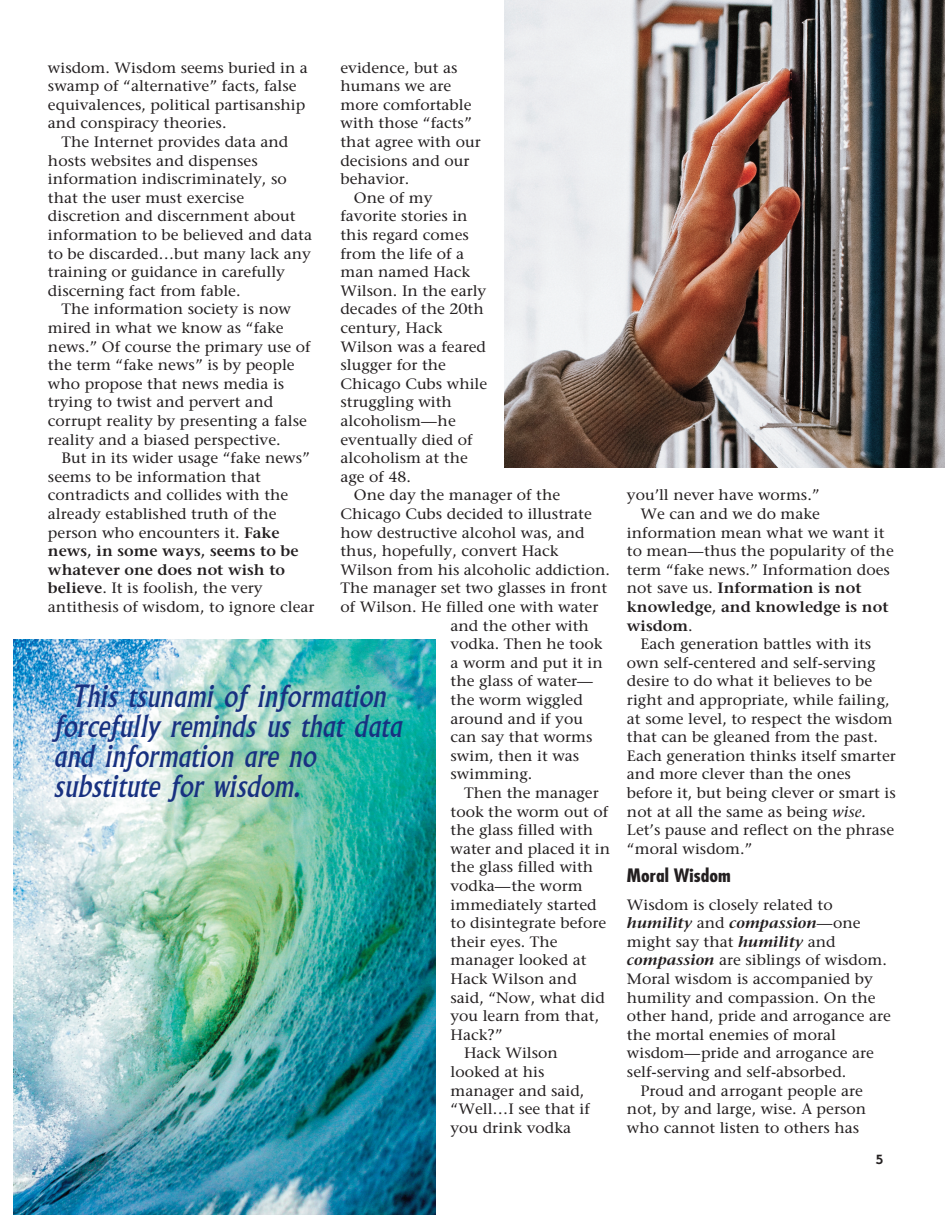
<style>
.page{position:relative;width:945px;height:1215px;background:#fff}
.page>*{position:absolute;margin:0;border:0;box-sizing:border-box;transform-origin:0 0}
.t1{font:italic 30px/30px "Albertus";color:#183181;scale:1.05 1}
.t2{font:700 condensed 18px "Futura";color:#231f20;scale:1.1 1}
.t3{font:15px/18.6px "Stone Serif";color:#231f20;scale:1.05 1}
.t4{font:600 15px "Stone Serif";color:#231f20;scale:1.05 1}
.t5{font:italic 600 15px "Stone Serif";color:#231f20;scale:1.05 1}
.t6{font:600 13.5px "Itc Kabel";color:#231f20}
.s1{font-weight:600}
.s2{font-weight:400}
.s3{font-style:italic}
.s4{font-weight:400;font-style:normal}
.s5{font-weight:600;font-style:italic}
</style>
<div class="page">
<img style="left:505px;top:0;width:440px;height:468px">
<img style="left:14px;top:640px;width:422px;height:575px">
<p class="t3" style="left:48px;top:58px;width:249px">wisdom. Wisdom seems buried in a swamp of “alternative” facts, false equivalences, political partisanship and conspiracy theories.</p>
<p class="t3" style="left:48px;top:132px;width:253px;text-indent:13px">The Internet provides data and hosts websites and dispenses information indiscriminately, so that the user must exercise discretion and discernment about information to be believed and data to be discarded…but many lack any training or guidance in carefully discerning fact from fable.</p>
<p class="t3" style="left:48px;top:300px;width:252px;text-indent:13px">The information society is now mired in what we know as “fake news.” Of course the primary use of the term “fake news” is by people who propose that news media is trying to twist and pervert and corrupt reality by presenting a false reality and a biased perspective.</p>
<p class="t3" style="left:48px;top:449px;width:255px;text-indent:13px">But in its wider usage “fake news” seems to be information that contradicts and collides with the already established truth of the person who encounters it. <span class="s1">Fake news, in some ways, seems to be whatever one does not wish to believe</span>. It is foolish, the very antithesis of wisdom, to ignore clear</p>
<p class="t3" style="left:340px;top:58px;width:113px">evidence, but as</p>
<p class="t3" style="left:340px;top:77px;width:107px">humans we are</p>
<p class="t3" style="left:340px;top:95px;width:126px">more comfortable</p>
<p class="t3" style="left:340px;top:114px;width:127px">with those “facts”</p>
<p class="t3" style="left:340px;top:132px;width:135px">that agree with our</p>
<p class="t3" style="left:340px;top:151px;width:125px">decisions and our</p>
<p class="t3" style="left:340px;top:170px;width:67px">behavior.</p>
<p class="t3" style="left:354px;top:188px;width:76px">One of my</p>
<p class="t3" style="left:340px;top:207px;width:123px">favorite stories in</p>
<p class="t3" style="left:340px;top:225px;width:124px">this regard comes</p>
<p class="t3" style="left:340px;top:244px;width:119px">from the life of a</p>
<p class="t3" style="left:340px;top:263px;width:125px">man named Hack</p>
<p class="t3" style="left:340px;top:281px;width:140px">Wilson. In the early</p>
<p class="t3" style="left:340px;top:300px;width:138px">decades of the 20th</p>
<p class="t3" style="left:340px;top:318px;width:99px">century, Hack</p>
<p class="t3" style="left:340px;top:337px;width:140px">Wilson was a feared</p>
<p class="t3" style="left:340px;top:356px;width:102px">slugger for the</p>
<p class="t3" style="left:340px;top:374px;width:141px">Chicago Cubs while</p>
<p class="t3" style="left:340px;top:393px;width:108px">struggling with</p>
<p class="t3" style="left:340px;top:411px;width:111px">alcoholism—he</p>
<p class="t3" style="left:340px;top:430px;width:127px">eventually died of</p>
<p class="t3" style="left:340px;top:449px;width:123px">alcoholism at the</p>
<p class="t3" style="left:340px;top:467px;width:69px">age of 48.</p>
<p class="t3" style="left:354px;top:486px;width:198px">One day the manager of the</p>
<p class="t3" style="left:340px;top:504px;width:241px">Chicago Cubs decided to illustrate</p>
<p class="t3" style="left:340px;top:523px;width:234px">how destructive alcohol was, and</p>
<p class="t3" style="left:340px;top:542px;width:209px">thus, hopefully, convert Hack</p>
<p class="t3" style="left:340px;top:560px;width:258px">Wilson from his alcoholic addiction.</p>
<p class="t3" style="left:340px;top:579px;width:256px">The manager set two glasses in front</p>
<p class="t3" style="left:340px;top:597px;width:247px">of Wilson. He filled one with water</p>
<p class="t3" style="left:451px;top:616px;width:133px">and the other with</p>
<p class="t3" style="left:451px;top:635px;width:146px">vodka. Then he took</p>
<p class="t3" style="left:451px;top:653px;width:147px">a worm and put it in</p>
<p class="t3" style="left:451px;top:672px;width:137px">the glass of water—</p>
<p class="t3" style="left:451px;top:690px;width:128px">the worm wiggled</p>
<p class="t3" style="left:451px;top:709px;width:128px">around and if you</p>
<p class="t3" style="left:451px;top:728px;width:137px">can say that worms</p>
<p class="t3" style="left:451px;top:746px;width:124px">swim, then it was</p>
<p class="t3" style="left:451px;top:765px;width:79px">swimming.</p>
<p class="t3" style="left:464px;top:783px;width:130px">Then the manager</p>
<p class="t3" style="left:451px;top:802px;width:152px">took the worm out of</p>
<p class="t3" style="left:451px;top:821px;width:137px">the glass filled with</p>
<p class="t3" style="left:451px;top:839px;width:153px">water and placed it in</p>
<p class="t3" style="left:451px;top:858px;width:137px">the glass filled with</p>
<p class="t3" style="left:451px;top:876px;width:127px">vodka—the worm</p>
<p class="t3" style="left:451px;top:895px;width:141px">immediately started</p>
<p class="t3" style="left:451px;top:914px;width:150px">to disintegrate before</p>
<p class="t3" style="left:451px;top:932px;width:103px">their eyes. The</p>
<p class="t3" style="left:451px;top:951px;width:131px">manager looked at</p>
<p class="t3" style="left:451px;top:969px;width:122px">Hack Wilson and</p>
<p class="t3" style="left:451px;top:988px;width:148px">said, “Now, what did</p>
<p class="t3" style="left:451px;top:1007px;width:143px">you learn from that,</p>
<p class="t3" style="left:451px;top:1025px;width:51px">Hack?”</p>
<p class="t3" style="left:464px;top:1044px;width:91px">Hack Wilson</p>
<p class="t3" style="left:451px;top:1062px;width:91px">looked at his</p>
<p class="t3" style="left:451px;top:1081px;width:129px">manager and said,</p>
<p class="t3" style="left:451px;top:1100px;width:134px">“Well…I see that if</p>
<p class="t3" style="left:451px;top:1118px;width:116px">you drink vodka</p>
<h1 class="t1" style="left:54px;top:682px;width:333px;text-indent:18px">This tsunami of information forcefully reminds us that data and information are no substitute for wisdom.</h1>
<p class="t3" style="left:627px;top:486px;width:185px">you’ll never have worms.”</p>
<p class="t3" style="left:640px;top:504px;width:172px">We can and we do make</p>
<p class="t3" style="left:627px;top:523px;width:247px">information mean what we want it</p>
<p class="t3" style="left:627px;top:542px;width:256px">to mean—thus the popularity of the</p>
<p class="t3" style="left:627px;top:560px;width:252px">term “fake news.” Information does</p>
<p class="t4" style="left:627px;top:579px;width:225px"><span class="s2">not save us.</span> Information is not</p>
<p class="t4" style="left:627px;top:598px;width:251px">knowledge, and knowledge is not</p>
<p class="t4" style="left:627px;top:616px;width:64px">wisdom<span class="s2">.</span></p>
<p class="t3" style="left:640px;top:635px;width:221px">Each generation battles with its</p>
<p class="t3" style="left:627px;top:653px;width:238px">own self-centered and self-serving</p>
<p class="t3" style="left:627px;top:672px;width:235px">desire to do what it believes to be</p>
<p class="t3" style="left:627px;top:690px;width:252px">right and appropriate, while failing,</p>
<p class="t3" style="left:627px;top:709px;width:255px">at some level, to respect the wisdom</p>
<p class="t3" style="left:627px;top:728px;width:241px">that can be gleaned from the past.</p>
<p class="t3" style="left:627px;top:746px;width:258px">Each generation thinks itself smarter</p>
<p class="t3" style="left:627px;top:765px;width:215px">and more clever than the ones</p>
<p class="t3" style="left:627px;top:783px;width:258px">before it, but being clever or smart is</p>
<p class="t3" style="left:627px;top:802px;width:229px">not at all the same as being <span class="s3">wise.</span></p>
<p class="t3" style="left:627px;top:821px;width:256px">Let’s pause and reflect on the phrase</p>
<p class="t3" style="left:627px;top:839px;width:121px">“moral wisdom.”</p>
<p class="t2" style="left:627px;top:864px;width:96px">Moral Wisdom</p>
<p class="t3" style="left:627px;top:895px;width:197px">Wisdom is closely related to</p>
<p class="t5" style="left:627px;top:914px;width:224px">humility <span class="s4">and</span> compassion<span class="s4">—one</span></p>
<p class="t3" style="left:627px;top:932px;width:200px">might say that <span class="s5">humility</span> and</p>
<p class="t3" style="left:627px;top:951px;width:249px"><span class="s5">compassion</span> are siblings of wisdom.</p>
<p class="t3" style="left:627px;top:969px;width:236px">Moral wisdom is accompanied by</p>
<p class="t3" style="left:627px;top:988px;width:238px">humility and compassion. On the</p>
<p class="t3" style="left:627px;top:1007px;width:253px">other hand, pride and arrogance are</p>
<p class="t3" style="left:627px;top:1025px;width:201px">the mortal enemies of moral</p>
<p class="t3" style="left:627px;top:1044px;width:237px">wisdom—pride and arrogance are</p>
<p class="t3" style="left:627px;top:1062px;width:210px">self-serving and self-absorbed.</p>
<p class="t3" style="left:640px;top:1081px;width:213px">Proud and arrogant people are</p>
<p class="t3" style="left:627px;top:1100px;width:229px">not, by and large, wise. A person</p>
<p class="t3" style="left:627px;top:1118px;width:223px">who cannot listen to others has</p>
<p class="t6" style="left:876px;top:1152px;width:9px">5</p>
</div>
